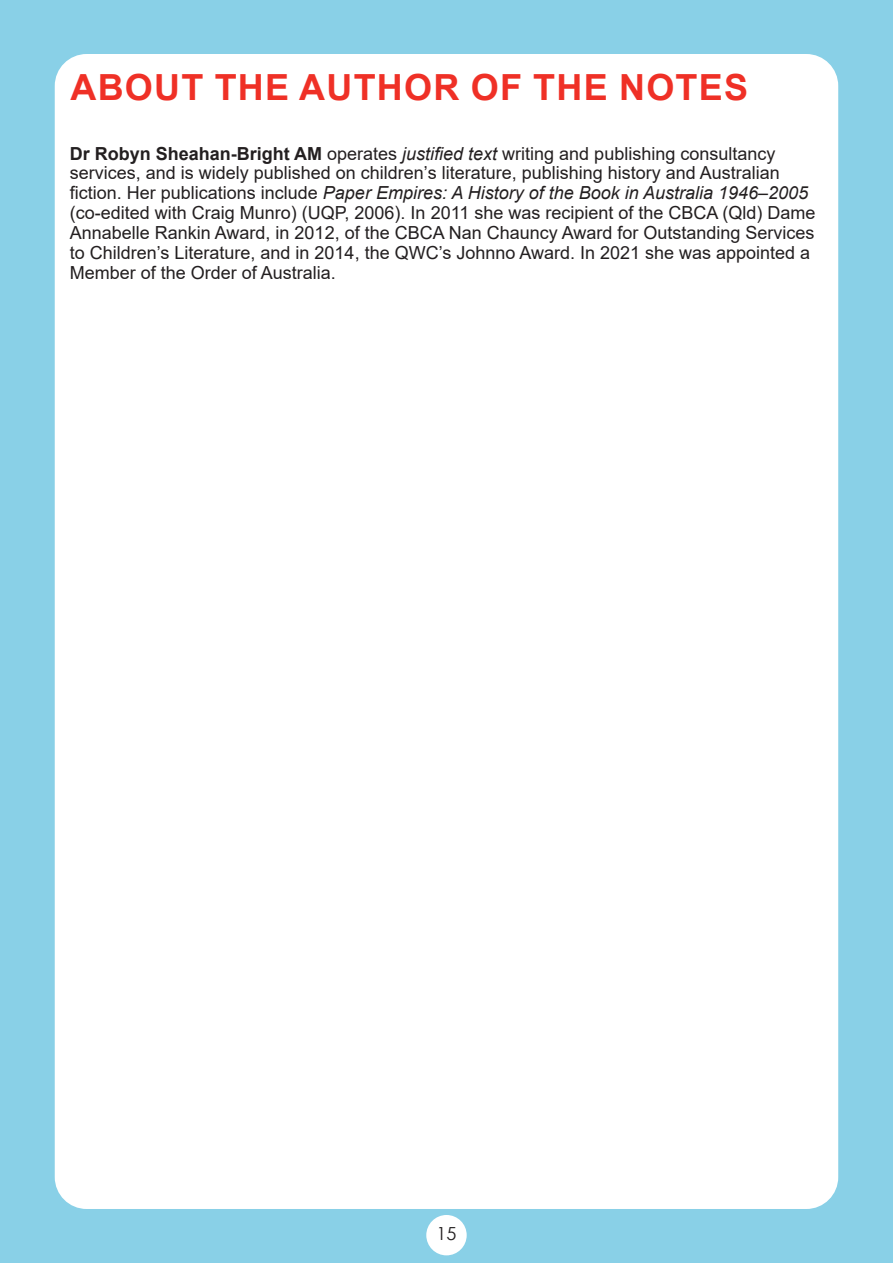
<style>
.page{position:relative;width:893px;height:1263px;background:#89d0e7}
.page>*{position:absolute;margin:0;border:0;box-sizing:border-box;transform-origin:0 0}
.t1{font:700 36px "Arial";letter-spacing:.035em;color:#ef3026}
.t2{font:18px/19.8px "Arial";color:#231f20}
.t3{font:18px "Century Gothic";color:#231f20}
.s1{font-weight:700}
.s2{font-style:italic}
</style>
<div class="page">
<div style="left:55px;top:54px;width:783px;height:1155px;background:#fff;border-radius:32px"></div>
<div style="left:426px;top:1215px;width:41px;height:40px;background:#fff;border-radius:50%"></div>
<h1 class="t1" style="left:70px;top:62px;width:679px">ABOUT THE AUTHOR OF THE NOTES</h1>
<p class="t2" style="left:70px;top:143px;width:747px"><span class="s1">Dr Robyn Sheahan-Bright AM</span> operates <span class="s2">justified text</span> writing and publishing consultancy services, and is widely published on children’s literature, publishing history and Australian fiction. Her publications include <span class="s2">Paper Empires: A History of the Book in Australia 1946–2005 </span>(co-edited with Craig Munro) (UQP, 2006). In 2011 she was recipient of the CBCA (Qld) Dame Annabelle Rankin Award, in 2012, of the CBCA Nan Chauncy Award for Outstanding Services to Children’s Literature, and in 2014, the QWC’s Johnno Award. In 2021 she was appointed a Member of the Order of Australia.</p>
<p class="t3" style="left:436px;top:1221px;width:21px">15</p>
</div>
